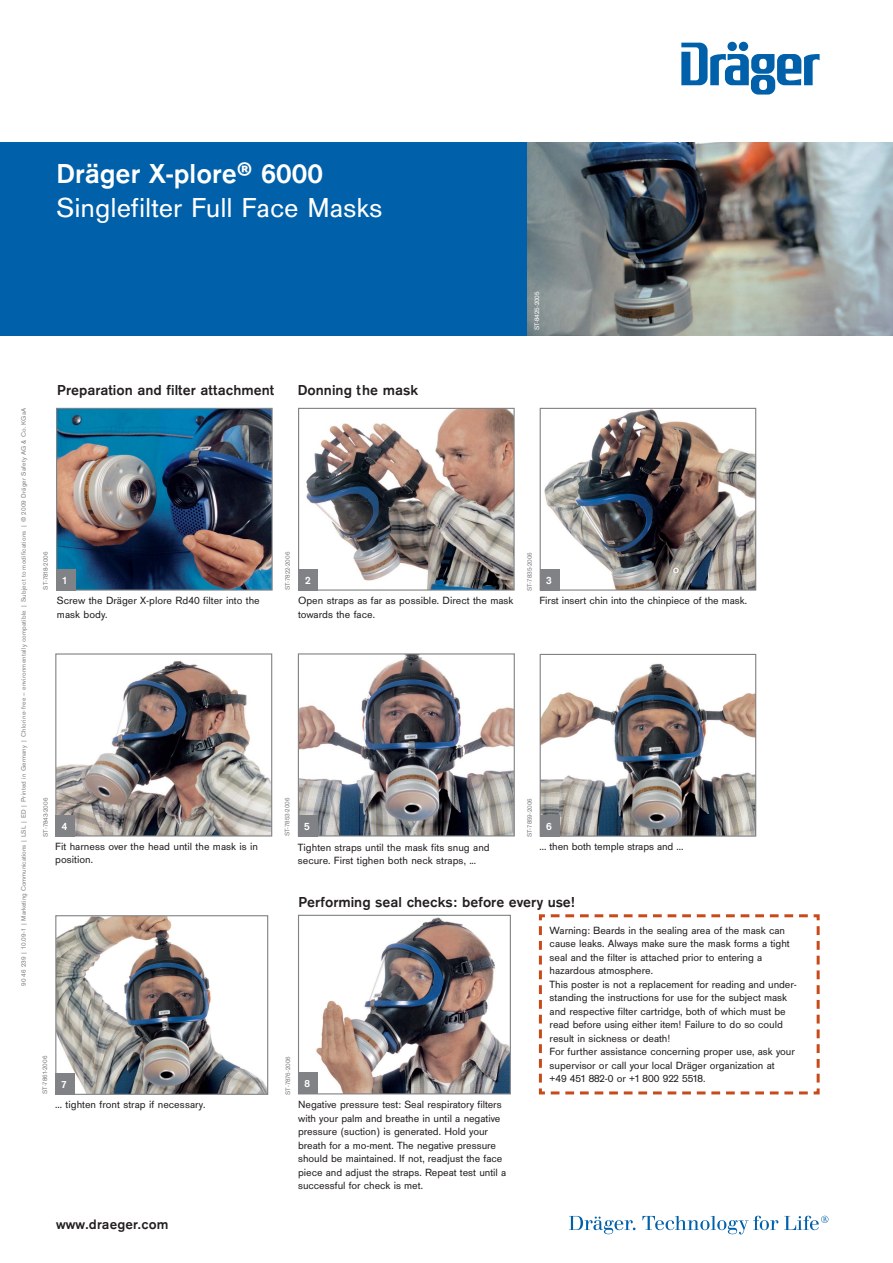
<style>
.page{position:relative;width:893px;height:1263px;background:#fff}
.page>*{position:absolute;margin:0;border:0;box-sizing:border-box;transform-origin:0 0}
.t1{font:28.5px/33.8px "Draeger San";color:#fff}
.t2{font:700 15px "Draeger San";color:#231f20}
.t3{font:700 14.25px "Draeger San";letter-spacing:.01em;color:#231f20}
.t4{font:700 10.95px "Draeger San";color:#fff}
.t5{font:10.88px/13.5px "Draeger San";letter-spacing:-.005em;color:#231f20}
.t6{font:700 10.73px "Draeger San";color:#fff}
.t7{font:6.75px "Draeger San";letter-spacing:.015em;color:#808285}
.t8{font:6.75px "Draeger San";color:#fff}
.s1{font-weight:700}
.s2{font-weight:700;font-size:24.22px}
</style>
<div class="page">
<div style="left:0;top:142px;width:893px;height:194px;background:#0060a9"></div>
<img style="left:527px;top:142px;width:366px;height:194px">
<svg style="left:681px;top:43px;width:139px;height:52px"></svg>
<svg style="left:569px;top:1216px;width:66px;height:18px"></svg>
<svg style="left:642px;top:1216px;width:136px;height:18px"></svg>
<svg style="left:784px;top:1216px;width:44px;height:14px"></svg>
<img style="left:58px;top:410px;width:213px;height:179px">
<div style="left:56px;top:408px;width:217px;height:183px;border:1px solid #808285"></div>
<div style="left:56px;top:569px;width:20px;height:22px;background:#808285"></div>
<img style="left:306px;top:410px;width:207px;height:179px">
<div style="left:298px;top:408px;width:217px;height:183px;border:1px solid #808285"></div>
<div style="left:298px;top:569px;width:20px;height:22px;background:#808285"></div>
<img style="left:542px;top:663px;width:212px;height:172px">
<div style="left:540px;top:654px;width:216px;height:183px;border:1px solid #808285"></div>
<div style="left:540px;top:815px;width:19px;height:22px;background:#808285"></div>
<img style="left:57px;top:660px;width:213px;height:174px">
<div style="left:55px;top:653px;width:217px;height:183px;border:1px solid #808285"></div>
<div style="left:55px;top:815px;width:20px;height:21px;background:#808285"></div>
<img style="left:300px;top:655px;width:213px;height:179px">
<div style="left:298px;top:653px;width:217px;height:183px;border:1px solid #808285"></div>
<div style="left:298px;top:815px;width:20px;height:21px;background:#808285"></div>
<img style="left:57px;top:917px;width:209px;height:176px">
<div style="left:55px;top:915px;width:213px;height:180px;border:1px solid #808285"></div>
<div style="left:55px;top:1073px;width:20px;height:22px;background:#808285"></div>
<img style="left:316px;top:917px;width:193px;height:175px">
<div style="left:298px;top:915px;width:213px;height:179px;border:1px solid #808285"></div>
<svg style="left:538px;top:914px;width:282px;height:181px"></svg>
<img style="left:544px;top:410px;width:210px;height:179px">
<div style="left:540px;top:408px;width:216px;height:183px;border:1px solid #808285"></div>
<div style="left:540px;top:569px;width:19px;height:22px;background:#808285"></div>
<div style="left:298px;top:1072px;width:20px;height:21px;background:#808285"></div>
<h1 class="t1" style="left:56px;top:159px;width:328px"><span class="s1">Dräger X-plore</span><span class="s2">®</span> <span class="s1">6000<br></span>Singlefilter Full Face Masks</h1>
<p class="t8" style="left:534px;top:330px;width:40px;rotate:-90deg">ST-8425-2005</p>
<p class="t7" style="left:21px;top:986px;width:580px;rotate:-90deg">90 46 239 | 10.09-1 | Marketing Communications | LSL | ED | Printed in Germany | Chlorine-free – environmentally compatible | Subject to modifications | © 2009 Dräger Safety AG &amp; Co. KGaA</p>
<h2 class="t2" style="left:57px;top:384px;width:219px">Preparation and filter attachment</h2>
<h2 class="t2" style="left:298px;top:384px;width:122px">Donning the mask</h2>
<p class="t7" style="left:43px;top:590px;width:39px;rotate:-90deg">ST-7818-2006</p>
<p class="t7" style="left:285px;top:590px;width:40px;rotate:-90deg">ST-7822-2006</p>
<p class="t4" style="left:63px;top:576px;width:6px">1</p>
<p class="t4" style="left:305px;top:576px;width:7px">2</p>
<p class="t5" style="left:57px;top:595px;width:204px">Screw the Dräger X-plore Rd40 filter into the mask body.</p>
<p class="t5" style="left:298px;top:595px;width:217px">Open straps as far as possible. Direct the mask towards the face.</p>
<p class="t7" style="left:527px;top:591px;width:40px;rotate:-90deg">ST-7835-2006</p>
<p class="t4" style="left:546px;top:576px;width:7px">3</p>
<p class="t5" style="left:540px;top:595px;width:209px">First insert chin into the chinpiece of the mask.</p>
<p class="t7" style="left:43px;top:837px;width:40px;rotate:-90deg">ST-7843-2006</p>
<p class="t7" style="left:285px;top:836px;width:40px;rotate:-90deg">ST-7853-2006</p>
<p class="t7" style="left:527px;top:837px;width:40px;rotate:-90deg">ST-7859-2006</p>
<p class="t4" style="left:62px;top:822px;width:7px">4</p>
<p class="t4" style="left:546px;top:822px;width:7px">6</p>
<p class="t4" style="left:304px;top:822px;width:7px">5</p>
<p class="t5" style="left:55px;top:840px;width:204px">Fit harness over the head until the mask is in</p>
<p class="t5" style="left:540px;top:841px;width:145px">... then both temple straps and ...</p>
<p class="t5" style="left:55px;top:854px;width:39px">position.</p>
<p class="t5" style="left:298px;top:841px;width:193px">Tighten straps until the mask fits snug and secure. First tighen both neck straps, ...</p>
<p class="t7" style="left:42px;top:1094px;width:39px;rotate:-90deg">ST-7861-2006</p>
<p class="t7" style="left:285px;top:1095px;width:40px;rotate:-90deg">ST-7876-2006</p>
<p class="t6" style="left:62px;top:1080px;width:7px">7</p>
<h2 class="t2" style="left:298px;top:896px;width:278px">Performing seal checks: before every use!</h2>
<p class="t6" style="left:304px;top:1079px;width:7px">8</p>
<p class="t5" style="left:550px;top:924px;width:249px">Warning: Beards in the sealing area of the mask can cause leaks. Always make sure the mask forms a tight seal and the filter is attached prior to entering a hazardous atmosphere.<br>This poster is not a replacement for reading and under&shy;standing the instructions for use for the subject mask and respective filter cartridge, both of which must be read before using either item! Failure to do so could result in sickness or death!<br>For further assistance concerning proper use, ask your supervisor or call your local Dräger organization at<br>+49 451 882-0 or +1 800 922 5518.</p>
<p class="t5" style="left:55px;top:1099px;width:152px">... tighten front strap if necessary.</p>
<p class="t5" style="left:298px;top:1099px;width:210px">Negative pressure test: Seal respiratory filters with your palm and breathe in until a negative pressure (suction) is generated. Hold your breath for a mo-ment. The negative pressure should be maintained. If not, readjust the face piece and adjust the straps. Repeat test until a successful for check is met.</p>
<h3 class="t3" style="left:56px;top:1218px;width:114px">www.draeger.com</h3>
</div>
